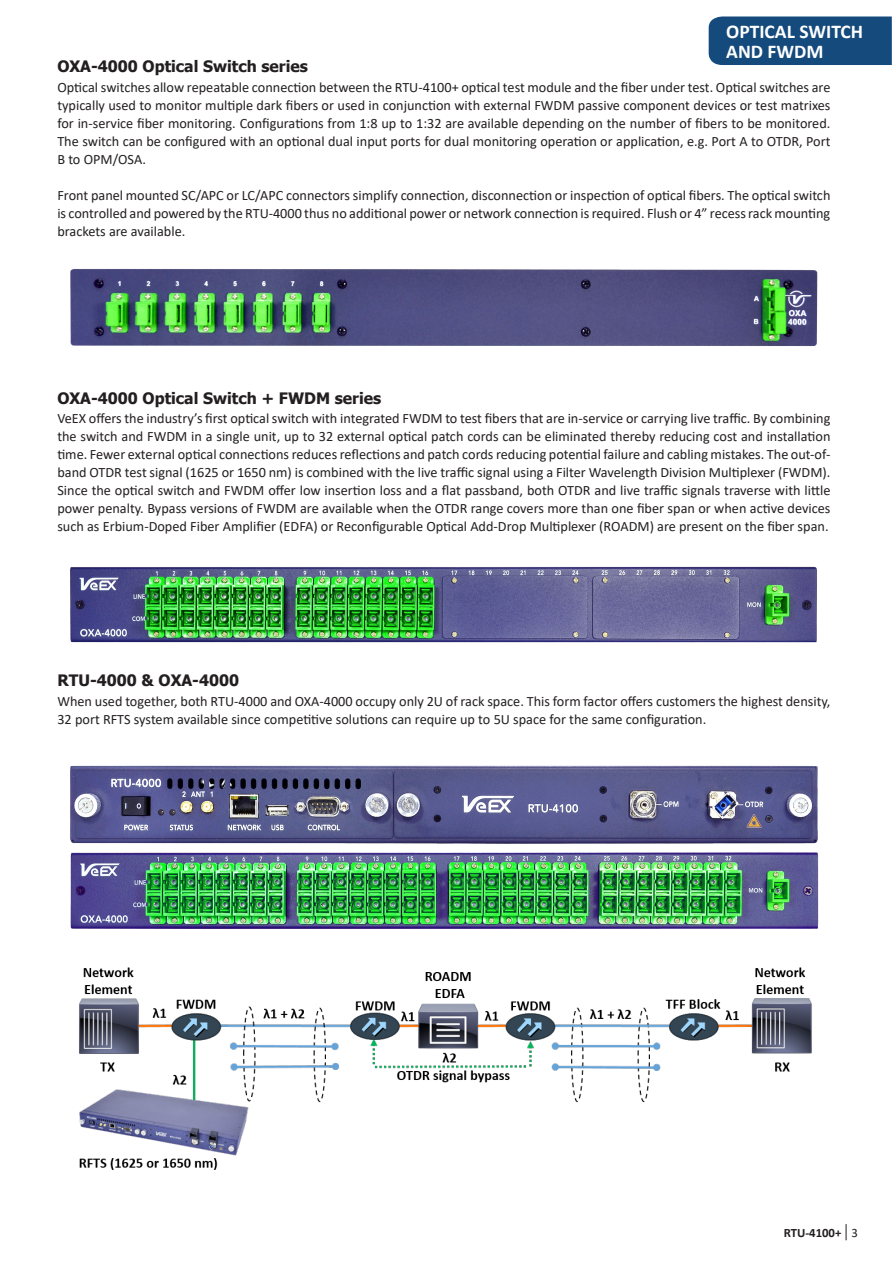
<style>
.page{position:relative;width:893px;height:1263px;background:#fff}
.page>*{position:absolute;margin:0;border:0;box-sizing:border-box;transform-origin:0 0}
.t1{font:700 19.5px/19.5px "Calibri";color:#fff}
.t2{font:700 15.75px "Tahoma";color:#231f20}
.t3{font:14.25px/18px "Calibri";color:#231f20;text-align:justify}
.t4{font:700 12.75px "Calibri";color:#231f20}
.s1{font-weight:400}
</style>
<div class="page">
<svg style="left:846px;top:1224px;width:1px;height:16px"></svg>
<div style="left:709px;top:17px;width:183px;height:48px;background:#144a7c"></div>
<img style="left:70px;top:269px;width:748px;height:77px">
<img style="left:70px;top:566px;width:747px;height:77px">
<img style="left:70px;top:765px;width:748px;height:79px">
<img style="left:70px;top:852px;width:749px;height:77px">
<img style="left:79px;top:967px;width:733px;height:203px">
<h1 class="t1" style="left:726px;top:22px;width:138px">OPTICAL SWITCH<br>AND FWDM</h1>
<p class="t2" style="left:57px;top:55px;width:252px">OXA-4000 Optical Switch series</p>
<p class="t3" style="left:57px;top:78px;width:775px">Optical switches allow repeatable connection between the RTU-4100+ optical test module and the fiber under test. Optical switches are typically used to monitor multiple dark fibers or used in conjunction with external FWDM passive component devices or test matrixes for in-service fiber monitoring. Configurations from 1:8 up to 1:32 are available depending on the number of fibers to be monitored.<br>The switch can be configured with an optional dual input ports for dual monitoring operation or application, e.g. Port A to OTDR, Port B to OPM/OSA.</p>
<p class="t3" style="left:57px;top:186px;width:775px">Front panel mounted SC/APC or LC/APC connectors simplify connection, disconnection or inspection of optical fibers. The optical switch is controlled and powered by the RTU-4000 thus no additional power or network connection is required. Flush or 4” recess rack mounting brackets are available.</p>
<p class="t2" style="left:57px;top:387px;width:325px">OXA-4000 Optical Switch + FWDM series</p>
<p class="t3" style="left:57px;top:409px;width:775px">VeEX offers the industry’s first optical switch with integrated FWDM to test fibers that are in-service or carrying live traffic. By combining the switch and FWDM in a single unit, up to 32 external optical patch cords can be eliminated thereby reducing cost and installation time. Fewer external optical connections reduces reflections and patch cords reducing potential failure and cabling mistakes. The out-of&shy;band OTDR test signal (1625 or 1650 nm) is combined with the live traffic signal using a Filter Wavelength Division Multiplexer (FWDM).<br>Since the optical switch and FWDM offer low insertion loss and a flat passband, both OTDR and live traffic signals traverse with little power penalty. Bypass versions of FWDM are available when the OTDR range covers more than one fiber span or when active devices such as Erbium-Doped Fiber Amplifier (EDFA) or Reconfigurable Optical Add-Drop Multiplexer (ROADM) are present on the fiber span.</p>
<p class="t2" style="left:57px;top:669px;width:183px">RTU-4000 &amp; OXA-4000</p>
<p class="t3" style="left:57px;top:692px;width:775px">When used together, both RTU-4000 and OXA-4000 occupy only 2U of rack space. This form factor offers customers the highest density,<br>32 port RFTS system available since competitive solutions can require up to 5U space for the same configuration.</p>
<p class="t4" style="left:784px;top:1223px;width:76px">RTU-4100+ <span class="s1">3</span></p>
</div>
